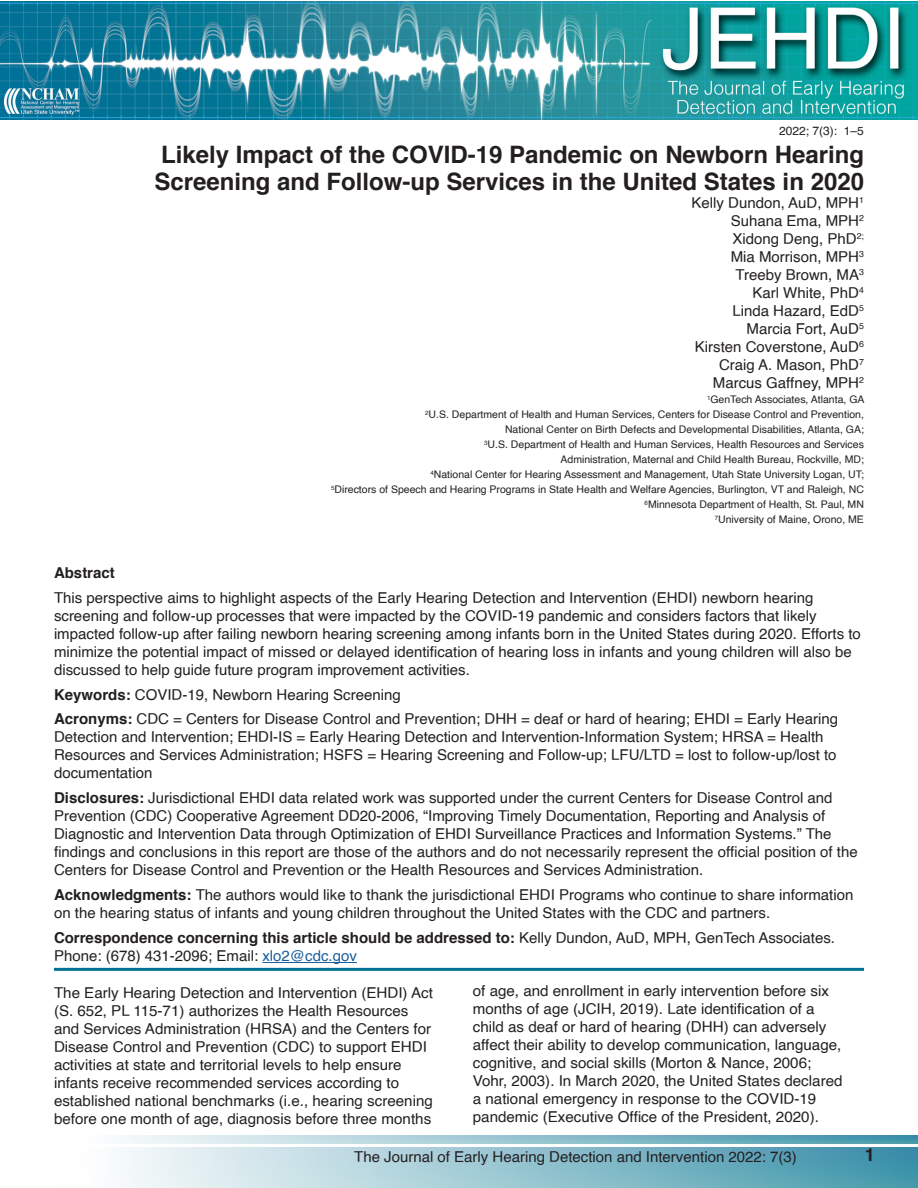
<style>
.page{position:relative;width:918px;height:1188px;background:#fff}
.page>*{position:absolute;margin:0;border:0;box-sizing:border-box;transform-origin:0 0}
.t1{font:700 24px/27px "Helvetica";color:#231f20}
.t2{font:700 18px "Helvetica";color:#231f20}
.t3{font:15px/18px "Helvetica";color:#231f20}
.t4{font:700 15px "Helvetica";color:#231f20}
.t5{font:12px "Helvetica";color:#231f20}
.t6{font:10.5px "Helvetica";color:#231f20}
.s1{font-weight:700}
.s2{color:#175d9e}
</style>
<div class="page">
<div style="left:61px;top:1148px;width:857px;height:40px;background:linear-gradient(to right,#fff,#3b91a8)"></div>
<svg style="left:122px;top:1136px;width:796px;height:7px;background:#98c5d1"></svg>
<img style="left:0;top:2px;width:918px;height:118px">
<hr style="left:262px;top:962px;width:95px;height:1px;background:#175d9e">
<hr style="left:54px;top:968px;width:810px;height:3px;background:#007196">
<p class="t5" style="left:779px;top:121px;width:86px">2022; 7(3): 1–5</p>
<p class="t1" style="left:154px;top:142px;width:711px">Likely Impact of the COVID-19 Pandemic on Newborn Hearing<br>Screening and Follow-up Services in the United States in 2020</p>
<p class="t3" style="left:692px;top:195px;width:174px">Kelly Dundon, AuD, MPH<sup>1</sup></p>
<p class="t3" style="left:731px;top:213px;width:135px">Suhana Ema, MPH<sup>2</sup></p>
<p class="t3" style="left:732px;top:231px;width:133px">Xidong Deng, PhD<sup>2;</sup></p>
<p class="t3" style="left:731px;top:249px;width:135px">Mia Morrison, MPH<sup>3</sup></p>
<p class="t3" style="left:735px;top:267px;width:130px">Treeby Brown, MA<sup>3</sup></p>
<p class="t3" style="left:752px;top:285px;width:113px">Karl White, PhD<sup>4</sup></p>
<p class="t3" style="left:732px;top:303px;width:133px">Linda Hazard, EdD<sup>5</sup></p>
<p class="t3" style="left:747px;top:321px;width:119px">Marcia Fort, AuD<sup>5</sup></p>
<p class="t3" style="left:695px;top:339px;width:171px">Kirsten Coverstone, AuD<sup>6</sup></p>
<p class="t3" style="left:719px;top:357px;width:146px">Craig A. Mason, PhD<sup>7</sup></p>
<p class="t3" style="left:713px;top:375px;width:153px">Marcus Gaffney, MPH<sup>2</sup></p>
<p class="t6" style="left:707px;top:392px;width:159px"><sup>1</sup>GenTech Associates, Atlanta, GA</p>
<p class="t6" style="left:425px;top:407px;width:440px"><sup>2</sup>U.S. Department of Health and Human Services, Centers for Disease Control and Prevention,</p>
<p class="t6" style="left:505px;top:422px;width:360px">National Center on Birth Defects and Developmental Disabilities, Atlanta, GA;</p>
<p class="t6" style="left:484px;top:437px;width:381px"><sup>3</sup>U.S. Department of Health and Human Services, Health Resources and Services</p>
<p class="t6" style="left:561px;top:452px;width:305px">Administration, Maternal and Child Health Bureau, Rockville, MD;</p>
<p class="t6" style="left:430px;top:467px;width:435px"><sup>4</sup>National Center for Hearing Assessment and Management, Utah State University Logan, UT;</p>
<p class="t6" style="left:331px;top:482px;width:534px"><sup>5</sup>Directors of Speech and Hearing Programs in State Health and Welfare Agencies, Burlington, VT and Raleigh, NC</p>
<p class="t6" style="left:645px;top:497px;width:221px"><sup>6</sup>Minnesota Department of Health, St. Paul, MN</p>
<p class="t6" style="left:715px;top:512px;width:151px"><sup>7</sup>University of Maine, Orono, ME</p>
<p class="t4" style="left:54px;top:561px;width:62px">Abstract</p>
<p class="t3" style="left:54px;top:589px;width:808px">This perspective aims to highlight aspects of the Early Hearing Detection and Intervention (EHDI) newborn hearing screening and follow-up processes that were impacted by the COVID-19 pandemic and considers factors that likely impacted follow-up after failing newborn hearing screening among infants born in the United States during 2020. Efforts to minimize the potential impact of missed or delayed identification of hearing loss in infants and young children will also be discussed to help guide future program improvement activities.</p>
<p class="t3" style="left:54px;top:686px;width:348px"><span class="s1">Keywords:</span> COVID-19, Newborn Hearing Screening</p>
<p class="t3" style="left:54px;top:711px;width:786px"><span class="s1">Acronyms:</span> CDC = Centers for Disease Control and Prevention; DHH = deaf or hard of hearing; EHDI = Early Hearing Detection and Intervention; EHDI-IS = Early Hearing Detection and Intervention-Information System; HRSA = Health Resources and Services Administration; HSFS = Hearing Screening and Follow-up; LFU/LTD = lost to follow-up/lost to documentation</p>
<p class="t3" style="left:54px;top:789px;width:805px"><span class="s1">Disclosures:</span> Jurisdictional EHDI data related work was supported under the current Centers for Disease Control and Prevention (CDC) Cooperative Agreement DD20-2006, “Improving Timely Documentation, Reporting and Analysis of Diagnostic and Intervention Data through Optimization of EHDI Surveillance Practices and Information Systems.” The findings and conclusions in this report are those of the authors and do not necessarily represent the official position of the Centers for Disease Control and Prevention or the Health Resources and Services Administration.</p>
<p class="t3" style="left:54px;top:886px;width:801px"><span class="s1">Acknowledgments:</span> The authors would like to thank the jurisdictional EHDI Programs who continue to share information on the hearing status of infants and young children throughout the United States with the CDC and partners.</p>
<p class="t3" style="left:54px;top:929px;width:783px"><span class="s1">Correspondence concerning this article should be addressed to:</span> Kelly Dundon, AuD, MPH, GenTech Associates.<br>Phone: (678) 431-2096; Email: <span class="s2">xlo2@cdc.gov</span></p>
<p class="t3" style="left:54px;top:984px;width:380px">The Early Hearing Detection and Intervention (EHDI) Act (S. 652, PL 115-71) authorizes the Health Resources and Services Administration (HRSA) and the Centers for Disease Control and Prevention (CDC) to support EHDI activities at state and territorial levels to help ensure infants receive recommended services according to established national benchmarks (i.e., hearing screening before one month of age, diagnosis before three months</p>
<p class="t3" style="left:473px;top:982px;width:371px">of age, and enrollment in early intervention before six months of age (JCIH, 2019). Late identification of a child as deaf or hard of hearing (DHH) can adversely affect their ability to develop communication, language, cognitive, and social skills (Morton &amp; Nance, 2006; Vohr, 2003). In March 2020, the United States declared a national emergency in response to the COVID-19 pandemic (Executive Office of the President, 2020).</p>
<p class="t3" style="left:354px;top:1148px;width:444px">The Journal of Early Hearing Detection and Intervention 2022: 7(3)</p>
<p class="t2" style="left:865px;top:1140px;width:12px">1</p>
</div>
